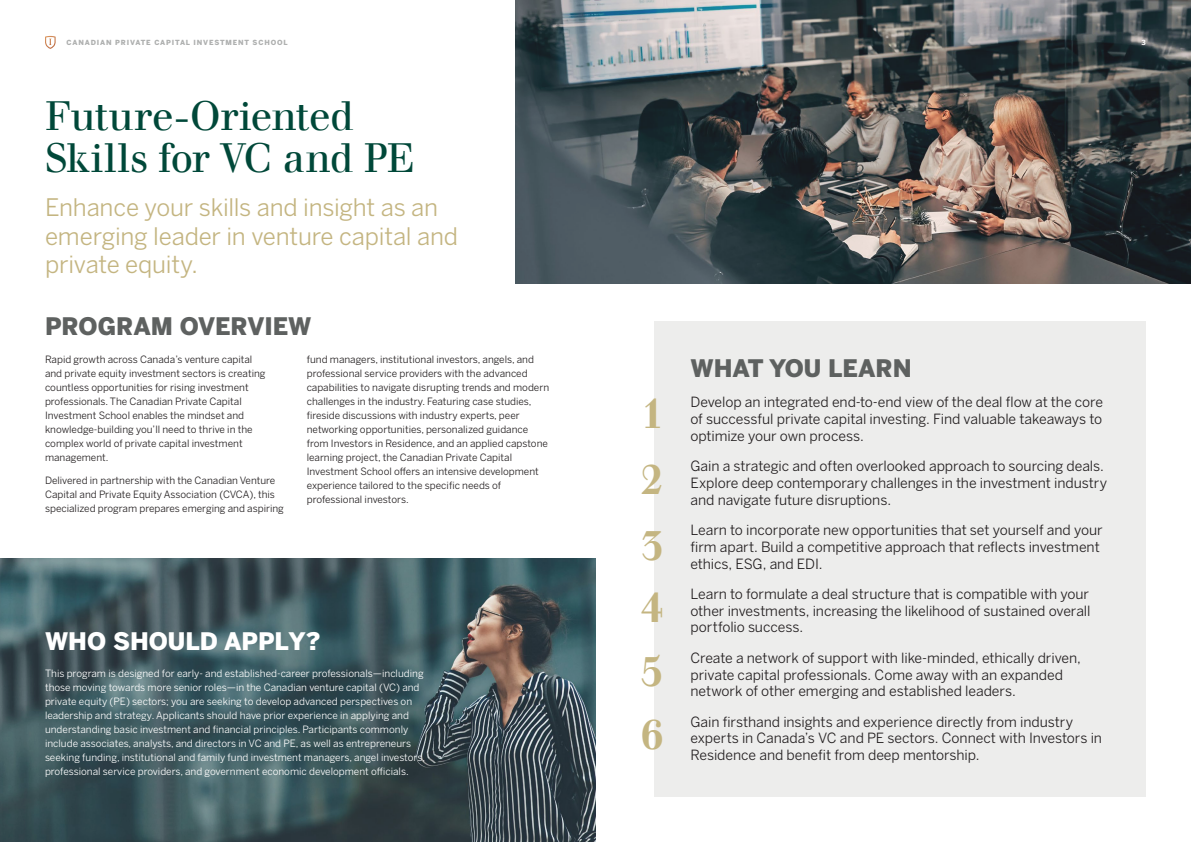
<style>
.page{position:relative;width:1191px;height:842px;background:#fff}
.page>*{position:absolute;margin:0;border:0;box-sizing:border-box;transform-origin:0 0}
.t1{font:700 42px/64.3px "Walbaum Com";color:#c4b581;text-align:justify}
.t2{font:40px/42px "Walbaum Com";letter-spacing:-.01em;color:#004839}
.t3{font:24px/28.8px "Benton Sans";letter-spacing:-.01em;color:#c4b581}
.t4{font:900 24px "Benton Sans";color:#5e6160}
.t5{font:900 24px "Benton Sans";color:#fff}
.t6{font:14px/16.8px "Benton Sans";letter-spacing:-.005em;color:#231f20}
.t7{font:10px/14px "Benton Sans";color:#231f20}
.t8{font:10px/14px "Benton Sans";color:#fff}
.t9{font:900 7px "Benton Sans";letter-spacing:.12em;color:#5e6160}
.t10{font:700 7px "Benton Sans";color:#fff}
</style>
<div class="page">
<img style="left:516px;top:0;width:675px;height:284px">
<img style="left:0;top:558px;width:595px;height:284px">
<div style="left:654px;top:321px;width:492px;height:476px;background:#ededec"></div>
<svg style="left:45px;top:36px;width:11px;height:13px"></svg>
<p class="t9" style="left:67px;top:38px;width:222px">CANADIAN PRIVATE CAPITAL INVESTMENT SCHOOL</p>
<h2 class="t2" style="left:45px;top:95px;width:371px">Future-Oriented<br>Skills for VC and PE</h2>
<h3 class="t3" style="left:45px;top:192px;width:414px">Enhance your skills and insight as an emerging leader in venture capital and private equity.</h3>
<h3 class="t4" style="left:45px;top:312px;width:268px">PROGRAM OVERVIEW</h3>
<p class="t7" style="left:45px;top:352px;width:222px">Rapid growth across Canada’s venture capital and private equity investment sectors is creating countless opportunities for rising investment professionals. The Canadian Private Capital Investment School enables the mindset and knowledge-building you’ll need to thrive in the complex world of private capital investment management.</p>
<p class="t7" style="left:45px;top:473px;width:240px">Delivered in partnership with the Canadian Venture<br>Capital and Private Equity Association (CVCA), this specialized program prepares emerging and aspiring</p>
<p class="t7" style="left:307px;top:352px;width:244px">fund managers, institutional investors, angels, and professional service providers with the advanced capabilities to navigate disrupting trends and modern challenges in the industry. Featuring case studies, fireside discussions with industry experts, peer networking opportunities, personalized guidance from Investors in Residence, and an applied capstone learning project, the Canadian Private Capital Investment School offers an intensive development experience tailored to the specific needs of professional investors.</p>
<h3 class="t5" style="left:45px;top:626px;width:277px">WHO SHOULD APPLY?</h3>
<p class="t8" style="left:45px;top:666px;width:381px">This program is designed for early- and established-career professionals—including those moving towards more senior roles—in the Canadian venture capital (VC) and private equity (PE) sectors; you are seeking to develop advanced perspectives on leadership and strategy. Applicants should have prior experience in applying and understanding basic investment and financial principles. Participants commonly include associates, analysts, and directors in VC and PE, as well as entrepreneurs seeking funding, institutional and family fund investment managers, angel investors, professional service providers, and government economic development officials.</p>
<p class="t10" style="left:1141px;top:38px;width:6px">3</p>
<h1 class="t1" style="left:640px;top:381px;width:25px">1<br>2<br>3<br>4<br>5<br>6</h1>
<h3 class="t4" style="left:690px;top:354px;width:223px">WHAT YOU LEARN</h3>
<h3 class="t6" style="left:690px;top:393px;width:414px;text-align:justify">Develop an integrated end-to-end view of the deal flow at the core of successful private capital investing. Find valuable takeaways to optimize your own process.</h3>
<h3 class="t6" style="left:690px;top:457px;width:418px">Gain a strategic and often overlooked approach to sourcing deals.<br>Explore deep contemporary challenges in the investment industry and navigate future disruptions.</h3>
<h3 class="t6" style="left:690px;top:521px;width:414px">Learn to incorporate new opportunities that set yourself and your firm apart. Build a competitive approach that reflects investment ethics, ESG, and EDI.</h3>
<h3 class="t6" style="left:690px;top:585px;width:401px;text-align:justify">Learn to formulate a deal structure that is compatible with your other investments, increasing the likelihood of sustained overall portfolio success.</h3>
<h3 class="t6" style="left:690px;top:649px;width:392px">Create a network of support with like-minded, ethically driven, private capital professionals. Come away with an expanded network of other emerging and established leaders.</h3>
<h3 class="t6" style="left:690px;top:713px;width:413px">Gain firsthand insights and experience directly from industry experts in Canada’s VC and PE sectors. Connect with Investors in<br>Residence and benefit from deep mentorship.</h3>
</div>
